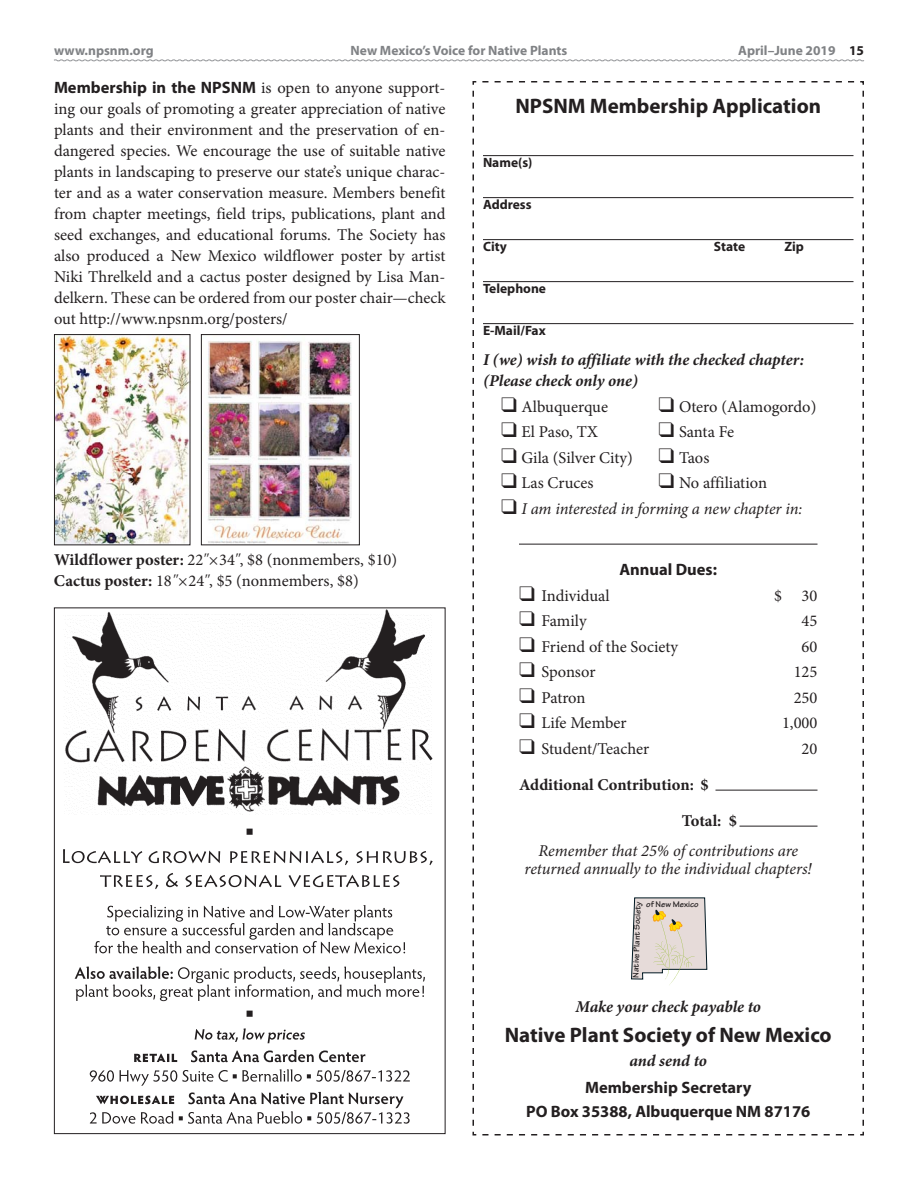
<style>
.page{position:relative;width:918px;height:1188px;background:#fff}
.page>*{position:absolute;margin:0;border:0;box-sizing:border-box;transform-origin:0 0}
.t1{font:700 21px "Myriad Pro";color:#231f20}
.t2{font:21px "Minion Pro";color:#231f20}
.t3{font:16.5px/21px "Minion Pro";color:#231f20;text-align:justify}
.t4{font:italic 16.5px/18px "Minion Pro";letter-spacing:-.01em;color:#231f20;text-align:center}
.t5{font:italic 700 16.5px/21px "Minion Pro";color:#231f20}
.t6{font:700 16.5px/24px "Myriad Pro";color:#231f20;text-align:center}
.t7{font:700 16.5px/36px "Minion Pro";letter-spacing:-.005em;color:#231f20}
.t8{font:700 13.5px "Myriad Pro";color:#808285}
.t9{font:700 13.5px "Myriad Pro";color:#231f20}
.t10{font:700 8.85px "Tekton Pro";color:#231f20}
.s1{color:#231f20}
.s2{font-family:"Myriad Pro";font-weight:700}
.s3{font-weight:700}
.s4{font-style:italic}
.s5{color:#fff}
</style>
<div class="page">
<svg style="left:54px;top:59px;width:810px;height:3px"></svg>
<svg style="left:472px;top:81px;width:392px;height:1055px"></svg>
<img style="left:64px;top:608px;width:370px;height:206px">
<svg style="left:63px;top:849px;width:370px;height:16px"></svg>
<svg style="left:100px;top:873px;width:299px;height:16px"></svg>
<svg style="left:195px;top:1029px;width:110px;height:14px"></svg>
<svg style="left:134px;top:1050px;width:231px;height:12px"></svg>
<svg style="left:90px;top:1069px;width:320px;height:17px"></svg>
<svg style="left:90px;top:1092px;width:320px;height:32px"></svg>
<svg style="left:94px;top:905px;width:311px;height:49px"></svg>
<svg style="left:75px;top:967px;width:350px;height:34px"></svg>
<img style="left:56px;top:336px;width:132px;height:207px">
<div style="left:54px;top:334px;width:136px;height:211px;border:1px solid #231f20"></div>
<img style="left:208px;top:341px;width:144px;height:202px">
<div style="left:201px;top:334px;width:159px;height:211px;border:1px solid #231f20"></div>
<p class="t8" style="left:54px;top:46px;width:101px">www.npsnm.org</p>
<p class="t8" style="left:351px;top:46px;width:218px">New Mexico’s Voice for Native Plants</p>
<p class="t8" style="left:738px;top:46px;width:127px">April–June 2019 <span class="s1">15</span></p>
<p class="t3" style="left:54px;top:79px;width:393px"><span class="s2">Membership in the NPSNM</span> is open to anyone support&shy;ing our goals of promoting a greater appreciation of native plants and their environment and the preservation of en&shy;dangered species. We encourage the use of suitable native plants in landscaping to preserve our state’s unique charac&shy;ter and as a water conservation measure. Members benefit from chapter meetings, field trips, publications, plant and seed exchanges, and educational forums. The Society has also produced a New Mexico wildflower poster by artist Niki Threlkeld and a cactus poster designed by Lisa Man&shy;delkern. These can be ordered from our poster chair—check out http://www.npsnm.org/posters/</p>
<p class="t1" style="left:515px;top:98px;width:307px">NPSNM Membership Application</p>
<p class="t9" style="left:483px;top:158px;width:51px">Name(s)</p>
<p class="t9" style="left:483px;top:200px;width:50px">Address</p>
<p class="t9" style="left:483px;top:242px;width:25px">City</p>
<p class="t9" style="left:714px;top:242px;width:33px">State</p>
<p class="t9" style="left:785px;top:242px;width:21px">Zip</p>
<p class="t9" style="left:483px;top:284px;width:65px">Telephone</p>
<p class="t9" style="left:483px;top:326px;width:64px">E-Mail/Fax</p>
<p class="t5" style="left:483px;top:351px;width:323px">I (we) wish to affiliate with the checked chapter: (Please check only one)</p>
<p class="t3" style="left:501px;top:397px;width:109px">❑ Albuquerque</p>
<p class="t3" style="left:658px;top:397px;width:159px">❑ Otero (Alamogordo)</p>
<p class="t3" style="left:501px;top:423px;width:99px">❑ El Paso, TX</p>
<p class="t3" style="left:658px;top:423px;width:77px">❑ Santa Fe</p>
<p class="t3" style="left:501px;top:448px;width:210px">❑ Gila (Silver City) ❑ Taos</p>
<p class="t3" style="left:501px;top:474px;width:94px">❑ Las Cruces</p>
<p class="t3" style="left:658px;top:474px;width:110px">❑ No affiliation</p>
<p class="t4" style="left:501px;top:501px;width:303px">❑ I am interested in forming a new chapter in:</p>
<p class="t3" style="left:54px;top:550px;width:345px"><span class="s3">Wildflower poster:</span> 22<span class="s4">"</span> ×34<span class="s4">"</span>, $8 (nonmembers, $10)<br><span class="s3">Cactus poster:</span> 18<span class="s4">"</span> ×24<span class="s4">"</span>, $5 (nonmembers, $8)</p>
<p class="t2" style="left:245px;top:822px;width:10px">■</p>
<p class="t2" style="left:245px;top:1004px;width:10px">■</p>
<p class="t6" style="left:619px;top:559px;width:99px">Annual Dues:</p>
<p class="t3" style="left:519px;top:586px;width:92px">❑ Individual</p>
<p class="t3" style="left:774px;top:586px;width:45px">$<span class="s5">1,0</span>30</p>
<p class="t3" style="left:519px;top:612px;width:69px">❑ Family</p>
<p class="t3" style="left:802px;top:612px;width:17px">45</p>
<p class="t3" style="left:519px;top:637px;width:161px">❑ Friend of the Society</p>
<p class="t3" style="left:802px;top:637px;width:17px">60</p>
<p class="t3" style="left:519px;top:663px;width:78px">❑ Sponsor</p>
<p class="t3" style="left:794px;top:663px;width:25px">125</p>
<p class="t3" style="left:519px;top:688px;width:68px">❑ Patron</p>
<p class="t3" style="left:794px;top:688px;width:25px">250</p>
<p class="t3" style="left:519px;top:714px;width:109px">❑ Life Member</p>
<p class="t3" style="left:782px;top:714px;width:37px">1,000</p>
<p class="t3" style="left:519px;top:739px;width:132px">❑ Student/Teacher</p>
<p class="t3" style="left:802px;top:739px;width:17px">20</p>
<p class="t7" style="left:682px;top:768px;width:57px;text-indent:-163px">Additional Contribution: $<br>Total: $</p>
<p class="t4" style="left:525px;top:843px;width:289px">Remember that 25% of contributions are returned annually to the individual chapters!</p>
<p class="t10" style="left:646px;top:899px;width:54px">of New Mexico</p>
<p class="t10" style="left:631px;top:929px;width:30px;rotate:-87deg">Society</p>
<p class="t10" style="left:630px;top:977px;width:47px;rotate:-88deg">Native Plant</p>
<p class="t5" style="left:575px;top:998px;width:187px">Make your check payable to</p>
<p class="t1" style="left:505px;top:1027px;width:328px">Native Plant Society of New Mexico</p>
<p class="t5" style="left:630px;top:1052px;width:79px">and send to</p>
<p class="t6" style="left:526px;top:1077px;width:286px">Membership Secretary<br>PO Box 35388, Albuquerque NM 87176</p>
</div>
